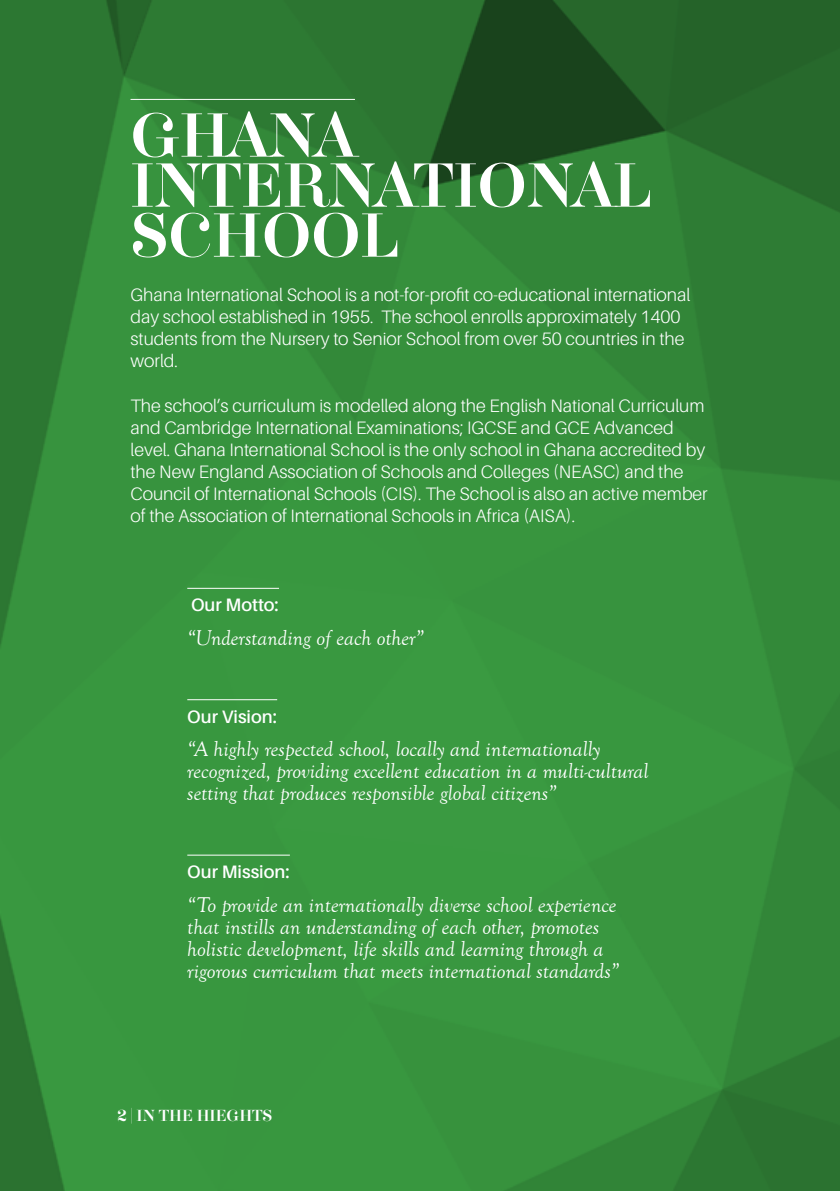
<style>
.page{position:relative;width:840px;height:1191px;background:#fff}
.page>*{position:absolute;margin:0;border:0;box-sizing:border-box;transform-origin:0 0}
.t1{font:54px/50px "Aker Brygge Display";color:#fff}
.t2{font:italic 22px/22px "Goudy Old Style T";color:#fff}
.t3{font:300 18px/22px "Aileron";color:#fff}
.t4{font:600 18px "Aileron";color:#fff}
.t5{font:14px "Aker Brygge Display";color:#fff}
</style>
<div class="page">
<img style="left:0;top:0;width:839px;height:1191px">
<hr style="left:130px;top:99px;width:225px;height:1px;background:#fff">
<hr style="left:187px;top:588px;width:92px;height:1px;background:#fff">
<hr style="left:187px;top:699px;width:90px;height:1px;background:#fff">
<hr style="left:187px;top:854px;width:103px;height:1px;background:#fff">
<h1 class="t1" style="left:130px;top:113px;width:522px">GHANA<br>INTERNATIONAL<br>SCHOOL</h1>
<p class="t3" style="left:130px;top:284px;width:561px">Ghana International School is a not-for-profit co-educational international day school established in 1955. The school enrolls approximately 1400 students from the Nursery to Senior School from over 50 countries in the world.</p>
<p class="t3" style="left:130px;top:395px;width:578px">The school’s curriculum is modelled along the English National Curriculum and Cambridge International Examinations; IGCSE and GCE Advanced level. Ghana International School is the only school in Ghana accredited by the New England Association of Schools and Colleges (NEASC) and the Council of International Schools (CIS). The School is also an active member of the Association of International Schools in Africa (AISA).</p>
<p class="t4" style="left:191px;top:595px;width:89px">Our Motto:</p>
<p class="t2" style="left:187px;top:627px;width:238px">“Understanding of each other”</p>
<p class="t4" style="left:187px;top:706px;width:91px">Our Vision:</p>
<p class="t2" style="left:187px;top:738px;width:462px">“A highly respected school, locally and internationally recognized, providing excellent education in a multi-cultural setting that produces responsible global citizens”</p>
<p class="t4" style="left:187px;top:862px;width:104px">Our Mission:</p>
<p class="t2" style="left:187px;top:894px;width:433px">“To provide an internationally diverse school experience that instills an understanding of each other, promotes holistic development, life skills and learning through a rigorous curriculum that meets international standards”</p>
<p class="t5" style="left:117px;top:1106px;width:157px">2 | IN THE HIEGHTS</p>
</div>
